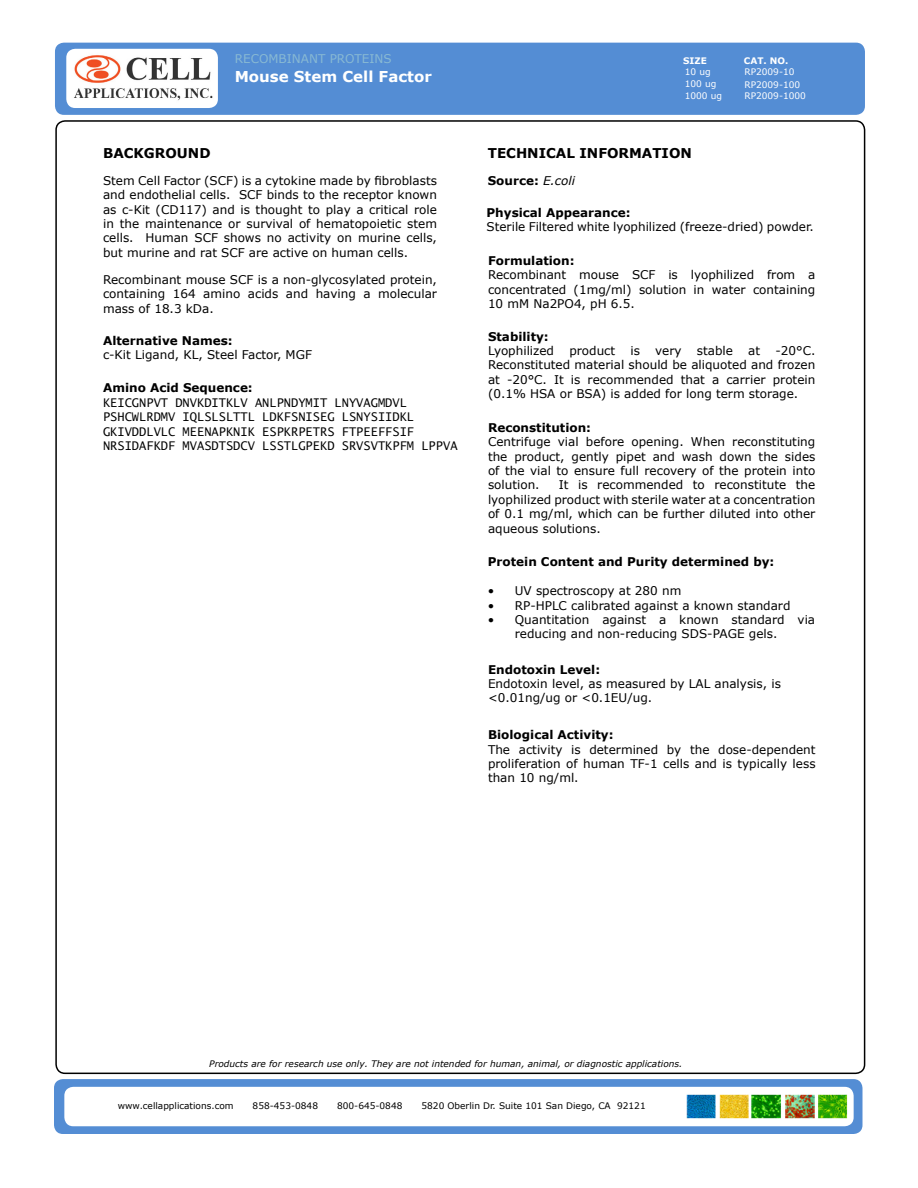
<style>
.page{position:relative;width:918px;height:1188px;background:#fff}
.page>*{position:absolute;margin:0;border:0;box-sizing:border-box;transform-origin:0 0}
.t1{font:700 15px "Verdana";color:#fff}
.t2{font:700 13.5px "Verdana";color:#000}
.t3{font:12px/14.4px "Verdana";color:#000;text-align:justify}
.t4{font:700 12px "Verdana";color:#000}
.t5{font:12px/14.4px "Lucida Sans Typewriter";color:#000}
.t6{font:12px "Verdana";color:#88b9d3}
.t7{font:italic 9px "Verdana";color:#000}
.t8{font:9px "Verdana";color:#000}
.t9{font:9px/11.7px "Verdana";color:#fff}
.t10{font:700 9px "Verdana";color:#fff}
.s1{font-weight:400;font-style:italic}
</style>
<div class="page">
<div style="left:54px;top:1079px;width:808px;height:55px;background:#548dd4;border-radius:9px"></div>
<div style="left:64px;top:1087px;width:790px;height:39px;background:#fff;border-radius:9px"></div>
<img style="left:686px;top:1094px;width:161px;height:25px">
<div style="left:55px;top:43px;width:810px;height:72px;background:#548dd4;border-radius:9px"></div>
<img style="left:66px;top:49px;width:152px;height:59px">
<p class="t6" style="left:235px;top:51px;width:158px">RECOMBINANT PROTEINS</p>
<p class="t1" style="left:235px;top:66px;width:199px">Mouse Stem Cell Factor</p>
<p class="t2" style="left:103px;top:144px;width:109px">BACKGROUND</p>
<p class="t3" style="left:103px;top:173px;width:335px">Stem Cell Factor (SCF) is a cytokine made by fibroblasts and endothelial cells. SCF binds to the receptor known as c-Kit (CD117) and is thought to play a critical role in the maintenance or survival of hematopoietic stem cells. Human SCF shows no activity on murine cells, but murine and rat SCF are active on human cells.</p>
<p class="t3" style="left:103px;top:272px;width:335px">Recombinant mouse SCF is a non-glycosylated protein, containing 164 amino acids and having a molecular mass of 18.3 kDa.</p>
<p class="t4" style="left:103px;top:332px;width:131px">Alternative Names:</p>
<p class="t3" style="left:103px;top:348px;width:210px">c-Kit Ligand, KL, Steel Factor, MGF</p>
<p class="t4" style="left:103px;top:380px;width:151px">Amino Acid Sequence:</p>
<p class="t5" style="left:103px;top:395px;width:356px">KEICGNPVT DNVKDITKLV ANLPNDYMIT LNYVAGMDVL PSHCWLRDMV IQLSLSLTTL LDKFSNISEG LSNYSIIDKL GKIVDDLVLC MEENAPKNIK ESPKRPETRS FTPEEFFSIF NRSIDAFKDF MVASDTSDCV LSSTLGPEKD SRVSVTKPFM LPPVA</p>
<p class="t10" style="left:683px;top:54px;width:25px">SIZE</p>
<p class="t10" style="left:744px;top:54px;width:46px">CAT. NO.</p>
<p class="t9" style="left:685px;top:66px;width:27px">10 ug</p>
<p class="t9" style="left:744px;top:66px;width:52px">RP2009-10</p>
<p class="t9" style="left:685px;top:78px;width:39px">100 ug<br>1000 ug</p>
<p class="t9" style="left:744px;top:79px;width:63px;line-height:11.2px">RP2009-100<br>RP2009-1000</p>
<p class="t2" style="left:488px;top:144px;width:206px">TECHNICAL INFORMATION</p>
<p class="t4" style="left:488px;top:172px;width:89px">Source: <span class="s1">E.coli</span></p>
<p class="t4" style="left:487px;top:204px;width:146px">Physical Appearance:</p>
<p class="t3" style="left:487px;top:220px;width:329px">Sterile Filtered white lyophilized (freeze-dried) powder.</p>
<p class="t4" style="left:488px;top:252px;width:88px">Formulation:</p>
<p class="t3" style="left:488px;top:268px;width:329px">Recombinant mouse SCF is lyophilized from a concentrated (1mg/ml) solution in water containing 10 mM Na2PO4, pH 6.5.</p>
<p class="t4" style="left:488px;top:328px;width:62px">Stability:</p>
<p class="t3" style="left:488px;top:343px;width:68px">Lyophilized</p>
<p class="t3" style="left:569px;top:343px;width:47px">product</p>
<p class="t3" style="left:631px;top:343px;width:11px">is</p>
<p class="t3" style="left:655px;top:343px;width:28px">very</p>
<p class="t3" style="left:697px;top:343px;width:38px">stable</p>
<p class="t3" style="left:748px;top:343px;width:13px">at</p>
<p class="t3" style="left:488px;top:343px;width:329px;text-indent:287px">-20°C.<br>Reconstituted material should be aliquoted and frozen at -20°C. It is recommended that a carrier protein (0.1% HSA or BSA) is added for long term storage.</p>
<p class="t4" style="left:488px;top:419px;width:105px">Reconstitution:</p>
<p class="t3" style="left:488px;top:435px;width:329px">Centrifuge vial before opening. When reconstituting the product, gently pipet and wash down the sides of the vial to ensure full recovery of the protein into solution.</p>
<p class="t3" style="left:488px;top:478px;width:329px;text-indent:71px">It is recommended to reconstitute the lyophilized product with sterile water at a concentration of 0.1 mg/ml, which can be further diluted into other aqueous solutions.</p>
<p class="t4" style="left:488px;top:553px;width:288px">Protein Content and Purity determined by:</p>
<p class="t3" style="left:488px;top:583px;width:195px">• UV spectroscopy at 280 nm</p>
<p class="t3" style="left:488px;top:598px;width:304px">• RP-HPLC calibrated against a known standard</p>
<p class="t3" style="left:515px;top:612px;width:302px;text-indent:-27px">• Quantitation against a known standard via reducing and non-reducing SDS-PAGE gels.</p>
<p class="t4" style="left:488px;top:661px;width:114px">Endotoxin Level:</p>
<p class="t3" style="left:488px;top:676px;width:294px">Endotoxin level, as measured by LAL analysis, is &lt;0.01ng/ug or &lt;0.1EU/ug.</p>
<p class="t4" style="left:488px;top:726px;width:127px">Biological Activity:</p>
<p class="t3" style="left:488px;top:742px;width:329px">The activity is determined by the dose-dependent proliferation of human TF-1 cells and is typically less than 10 ng/ml.</p>
<p class="t7" style="left:209px;top:1058px;width:475px">Products are for research use only. They are not intended for human, animal, or diagnostic applications.</p>
<p class="t8" style="left:118px;top:1099px;width:117px">www.cellapplications.com</p>
<p class="t8" style="left:253px;top:1099px;width:67px">858-453-0848</p>
<p class="t8" style="left:337px;top:1099px;width:67px">800-645-0848</p>
<p class="t8" style="left:421px;top:1099px;width:226px">5820 Oberlin Dr. Suite 101 San Diego, CA 92121</p>
</div>
